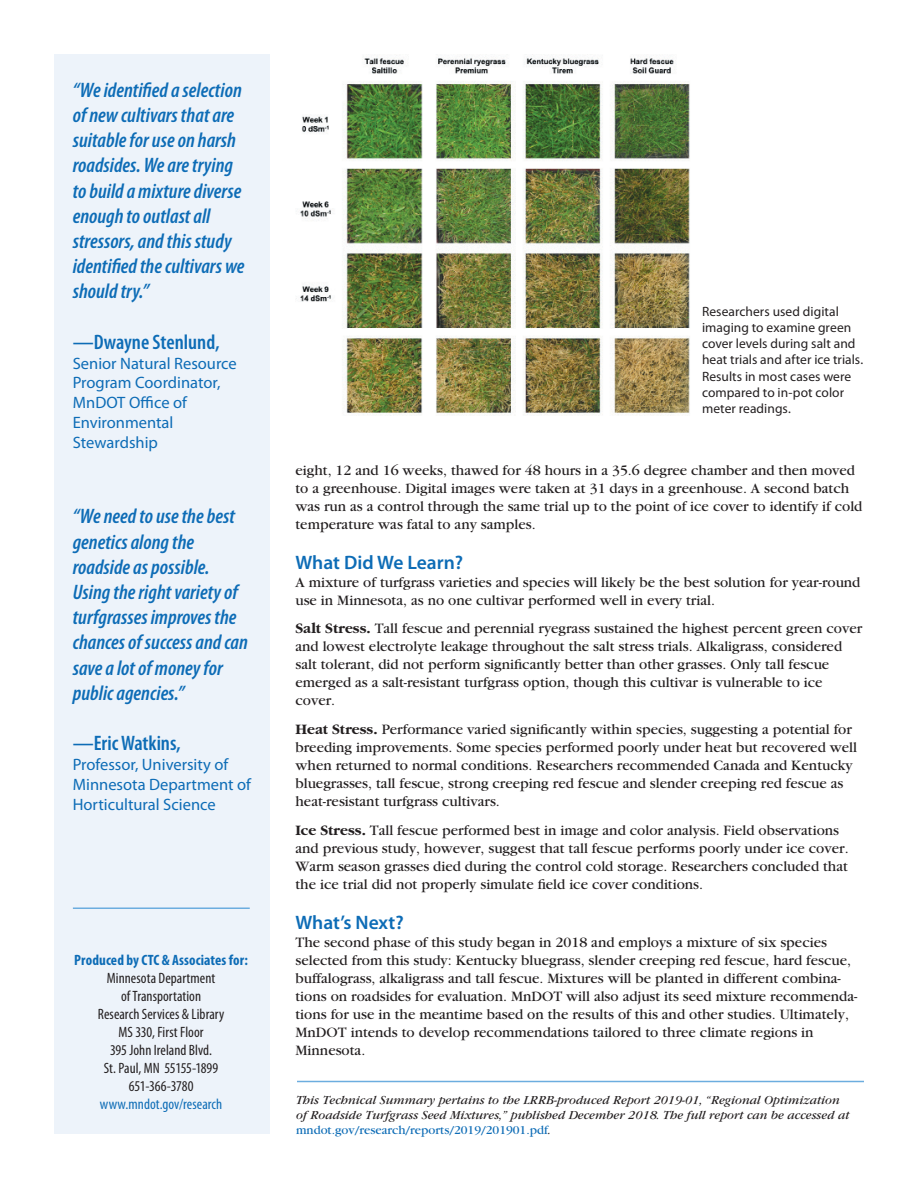
<style>
.page{position:relative;width:918px;height:1188px;background:#fff}
.page>*{position:absolute;margin:0;border:0;box-sizing:border-box;transform-origin:0 0}
.Quote_Blue_Ital{font:italic 600 condensed 21px/25.2px "Myriad Pro";color:#0d6cb6}
.Quote_Name_Credit{font:600 condensed 21px "Myriad Pro";color:#0d6cb6}
.Subhead{font:600 19.5px "Myriad Pro";color:#0d6cb6}
.Quote_Credit_Title{font:16.5px/19.8px "Myriad Pro";color:#0d6cb6}
.Bullet_points_-_last{font:15px/18px "Garamond";color:#231f20}
.Sidebar_contact_name{font:condensed 15px/18px "Myriad Pro";letter-spacing:.005em;color:#231f20;text-align:center}
.Sidebar_contact_name-2{font:condensed 15px/18px "Myriad Pro";letter-spacing:.005em;color:#0d6cb6;text-align:center}
.Sidebar_page_2_subhe{font:700 condensed 15px "Myriad Pro";letter-spacing:.005em;color:#0d6cb6}
.Caption_Left_Justifi{font:13.5px/16.2px "Myriad Pro";letter-spacing:.005em;color:#231f20}
.t1{font:italic 12.75px/15.3px "Garamond";color:#231f20}
.s1{color:#231f20}
.s2{font-weight:700}
.s3{font-style:normal;color:#0d6cb6}
</style>
<div class="page">
<div style="left:54px;top:54px;width:216px;height:1080px;background:#edf3fa"></div>
<hr style="left:297px;top:1081px;width:567px;height:1px;background:#6caddf">
<hr style="left:73px;top:908px;width:177px;height:1px;background:#6caddf">
<img style="left:296px;top:54px;width:394px;height:362px">
<p class="Quote_Blue_Ital" style="left:73px;top:78px;width:173px">“We identified a selection of new cultivars that are suitable for use on harsh roadsides. We are trying to build a mixture diverse enough to outlast all stressors, and this study identified the cultivars we should try.”</p>
<p class="Quote_Name_Credit" style="left:73px;top:330px;width:148px">—Dwayne Stenlund,</p>
<p class="Quote_Credit_Title" style="left:73px;top:353px;width:166px">Senior Natural Resource<br>Program Coordinator,<br>MnDOT Office of<br>Environmental<br>Stewardship</p>
<p class="Quote_Blue_Ital" style="left:73px;top:504px;width:177px">“We need to use the best genetics along the roadside as possible.<br>Using the right variety of turfgrasses improves the chances of success and can save a lot of money for public agencies.”</p>
<p class="Quote_Name_Credit" style="left:73px;top:732px;width:110px">—Eric Watkins,</p>
<p class="Quote_Credit_Title" style="left:73px;top:754px;width:180px">Professor, University of<br>Minnesota Department of<br>Horticultural Science</p>
<p class="Sidebar_page_2_subhe" style="left:74px;top:950px;width:175px">Produced by CTC &amp; Associates for:</p>
<p class="Sidebar_contact_name" style="left:98px;top:968px;width:128px">Minnesota Department<br>of Transportation<br>Research Services &amp; Library<br>MS 330, First Floor<br>395 John Ireland Blvd.<br>St. Paul, MN 55155-1899</p>
<p class="Sidebar_contact_name-2" style="left:100px;top:1076px;width:124px"><span class="s1">651-366-3780 </span>www.mndot.gov/research</p>
<p class="Caption_Left_Justifi" style="left:702px;top:303px;width:163px">Researchers used digital imaging to examine green cover levels during salt and heat trials and after ice trials.<br>Results in most cases were compared to in-pot color meter readings.</p>
<p class="Bullet_points_-_last" style="left:296px;top:461px;width:568px">eight, 12 and 16 weeks, thawed for 48 hours in a 35.6 degree chamber and then moved to a greenhouse. Digital images were taken at 31 days in a greenhouse. A second batch was run as a control through the same trial up to the point of ice cover to identify if cold temperature was fatal to any samples.</p>
<p class="Subhead" style="left:296px;top:550px;width:169px">What Did We Learn?</p>
<p class="Bullet_points_-_last" style="left:296px;top:573px;width:567px">A mixture of turfgrass varieties and species will likely be the best solution for year-round use in Minnesota, as no one cultivar performed well in every trial.</p>
<p class="Bullet_points_-_last" style="left:296px;top:620px;width:568px"><span class="s2">Salt Stress.</span> Tall fescue and perennial ryegrass sustained the highest percent green cover and lowest electrolyte leakage throughout the salt stress trials. Alkaligrass, considered salt tolerant, did not perform significantly better than other grasses. Only tall fescue emerged as a salt-resistant turfgrass option, though this cultivar is vulnerable to ice cover.</p>
<p class="Bullet_points_-_last" style="left:296px;top:721px;width:563px"><span class="s2">Heat Stress.</span> Performance varied significantly within species, suggesting a potential for breeding improvements. Some species performed poorly under heat but recovered well when returned to normal conditions. Researchers recommended Canada and Kentucky bluegrasses, tall fescue, strong creeping red fescue and slender creeping red fescue as heat-resistant turfgrass cultivars.</p>
<p class="Bullet_points_-_last" style="left:296px;top:821px;width:555px"><span class="s2">Ice Stress.</span> Tall fescue performed best in image and color analysis. Field observations and previous study, however, suggest that tall fescue performs poorly under ice cover.<br>Warm season grasses died during the control cold storage. Researchers concluded that the ice trial did not properly simulate field ice cover conditions.</p>
<p class="Subhead" style="left:296px;top:910px;width:110px">What’s Next?</p>
<p class="Bullet_points_-_last" style="left:296px;top:933px;width:563px">The second phase of this study began in 2018 and employs a mixture of six species selected from this study: Kentucky bluegrass, slender creeping red fescue, hard fescue, buffalograss, alkaligrass and tall fescue. Mixtures will be planted in different combina&shy;tions on roadsides for evaluation. MnDOT will also adjust its seed mixture recommenda&shy;tions for use in the meantime based on the results of this and other studies. Ultimately, MnDOT intends to develop recommendations tailored to three climate regions in Minnesota.</p>
<p class="t1" style="left:296px;top:1092px;width:555px">This Technical Summary pertains to the LRRB-produced Report 2019-01, “Regional Optimization of Roadside Turfgrass Seed Mixtures,” published December 2018. The full report can be accessed at <span class="s3">mndot.gov/research/reports/2019/201901.pdf</span>.</p>
</div>
